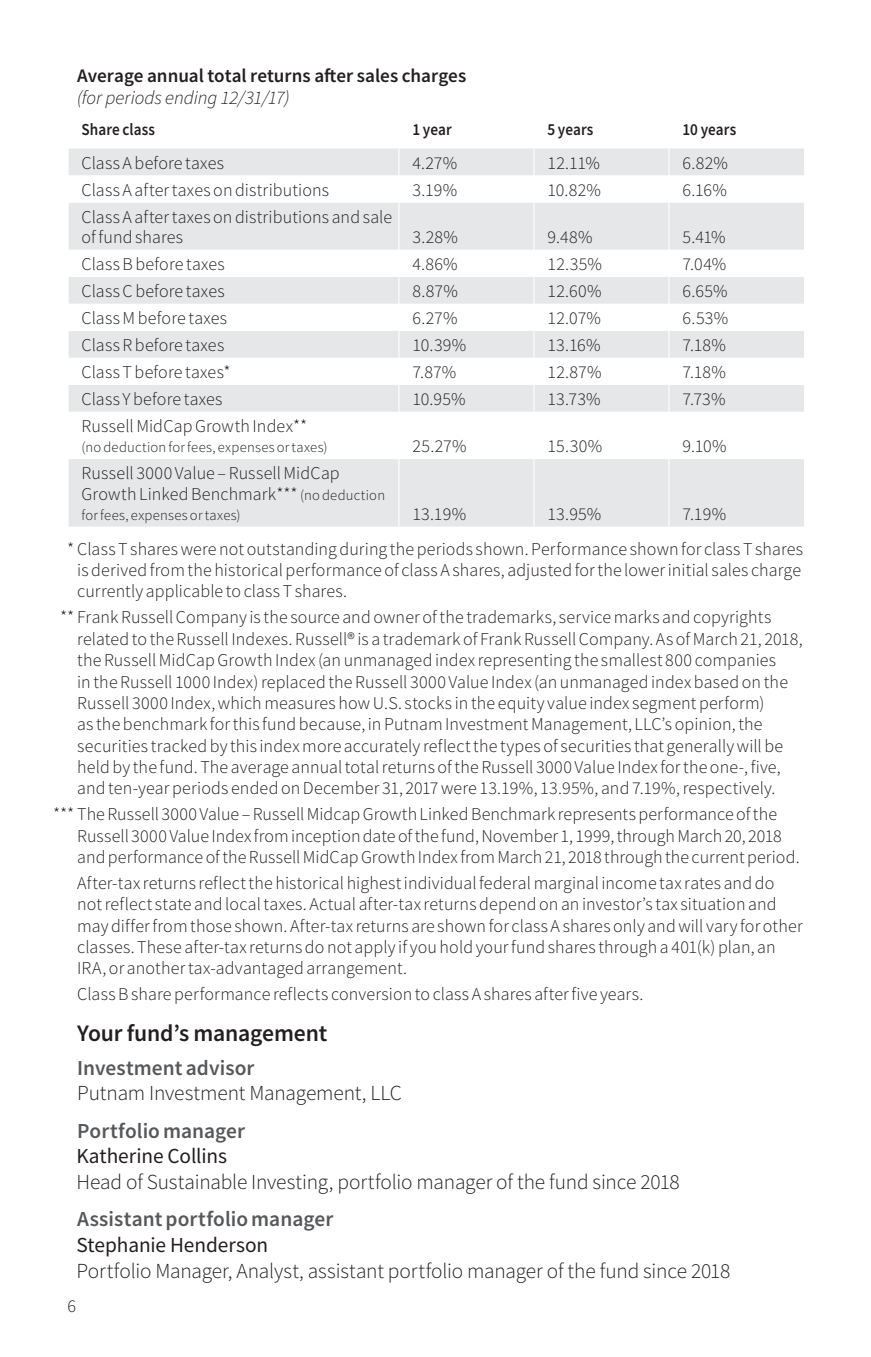
<style>
.page{position:relative;width:871px;height:1357px;background:#fff}
.page>*{position:absolute;margin:0;border:0;box-sizing:border-box;transform-origin:0 0}
.SubHead_1{font:600 23.62px "Source Sans Pro";letter-spacing:-.01em;color:#231f20}
.PortMgr{font:300 21.38px/25.9px "Source Sans Pro";letter-spacing:-.01em;color:#231f20}
.SubHead_2{font:600 21.38px "Source Sans Pro";letter-spacing:.005em;color:#57585a}
.Text{font:300 21.38px "Source Sans Pro";letter-spacing:-.01em;color:#231f20}
.SubHead_3{font:600 19.12px/22.5px "Source Sans Pro";color:#231f20}
.Foot_symbol2{font:300 18px/21.4px "Source Sans Pro";letter-spacing:.005em;color:#231f20}
.Table_Left{font:300 18px/20.2px "Source Sans Pro";letter-spacing:.01em;color:#231f20}
.Foot_no_symbol{font:300 18px/21.4px "Source Sans Pro";letter-spacing:.01em;color:#231f20}
.Table_ColHd_Left{font:600 16.88px "Source Sans Pro";letter-spacing:.005em;color:#231f20;scale:.9 1}
.Table_Left-2{font:300 14.62px "Source Sans Pro";letter-spacing:.02em;color:#231f20}
.s1{font-weight:300;font-style:italic}
.s2{font-size:14.62px}
.s3{font-weight:400}
</style>
<div class="page">
<div style="left:69px;top:148px;width:735px;height:378px;background:#e6e7e9"></div>
<svg style="left:69px;top:176px;width:735px;height:283px"></svg>
<svg style="left:398px;top:148px;width:1px;height:54px"></svg>
<svg style="left:533px;top:148px;width:1px;height:54px"></svg>
<svg style="left:668px;top:148px;width:1px;height:54px"></svg>
<hr style="left:398px;top:202px;width:1px;height:48px;background:#fff">
<hr style="left:533px;top:202px;width:1px;height:48px;background:#fff">
<hr style="left:668px;top:202px;width:1px;height:48px;background:#fff">
<svg style="left:398px;top:250px;width:1px;height:162px"></svg>
<svg style="left:533px;top:250px;width:1px;height:162px"></svg>
<svg style="left:668px;top:250px;width:1px;height:162px"></svg>
<hr style="left:398px;top:412px;width:1px;height:47px;background:#fff">
<hr style="left:398px;top:459px;width:1px;height:67px;background:#fff">
<hr style="left:533px;top:412px;width:1px;height:47px;background:#fff">
<hr style="left:533px;top:459px;width:1px;height:67px;background:#fff">
<hr style="left:668px;top:412px;width:1px;height:47px;background:#fff">
<hr style="left:668px;top:459px;width:1px;height:67px;background:#fff">
<p class="SubHead_3" style="left:77px;top:64px;width:390px">Average annual total returns after sales charges <span class="s1">(for periods ending 12/31/17)</span></p>
<p class="Table_ColHd_Left" style="left:82px;top:118px;width:83px">Share class</p>
<p class="Table_ColHd_Left" style="left:412px;top:118px;width:45px">1 year</p>
<p class="Table_ColHd_Left" style="left:547px;top:118px;width:53px">5 years</p>
<p class="Table_ColHd_Left" style="left:682px;top:118px;width:61px">10 years</p>
<p class="Table_Left" style="left:82px;top:153px;width:144px">Class A before taxes</p>
<p class="Table_Left" style="left:412px;top:153px;width:46px">4.27%</p>
<p class="Table_Left" style="left:547px;top:153px;width:54px">12.11%</p>
<p class="Table_Left" style="left:682px;top:153px;width:47px">6.82%</p>
<p class="Table_Left" style="left:82px;top:180px;width:249px">Class A after taxes on distributions</p>
<p class="Table_Left" style="left:412px;top:180px;width:47px">3.19%</p>
<p class="Table_Left" style="left:547px;top:180px;width:55px">10.82%</p>
<p class="Table_Left" style="left:682px;top:180px;width:46px">6.16%</p>
<p class="Table_Left" style="left:82px;top:207px;width:312px">Class A after taxes on distributions and sale of fund shares</p>
<p class="Table_Left" style="left:412px;top:227px;width:47px">3.28%</p>
<p class="Table_Left" style="left:547px;top:227px;width:47px">9.48%</p>
<p class="Table_Left" style="left:682px;top:227px;width:45px">5.41%</p>
<p class="Table_Left" style="left:82px;top:254px;width:145px">Class B before taxes</p>
<p class="Table_Left" style="left:412px;top:254px;width:47px">4.86%</p>
<p class="Table_Left" style="left:547px;top:254px;width:56px">12.35%</p>
<p class="Table_Left" style="left:682px;top:254px;width:45px">7.04%</p>
<p class="Table_Left" style="left:82px;top:281px;width:145px">Class C before taxes</p>
<p class="Table_Left" style="left:412px;top:281px;width:47px">8.87%</p>
<p class="Table_Left" style="left:547px;top:281px;width:56px">12.60%</p>
<p class="Table_Left" style="left:682px;top:281px;width:47px">6.65%</p>
<p class="Table_Left" style="left:82px;top:308px;width:147px">Class M before taxes</p>
<p class="Table_Left" style="left:412px;top:308px;width:47px">6.27%</p>
<p class="Table_Left" style="left:547px;top:308px;width:55px">12.07%</p>
<p class="Table_Left" style="left:682px;top:308px;width:47px">6.53%</p>
<p class="Table_Left" style="left:82px;top:335px;width:144px">Class R before taxes</p>
<p class="Table_Left" style="left:412px;top:335px;width:55px">10.39%</p>
<p class="Table_Left" style="left:547px;top:335px;width:55px">13.16%</p>
<p class="Table_Left" style="left:682px;top:335px;width:45px">7.18%</p>
<p class="Table_Left" style="left:82px;top:362px;width:151px">Class T before taxes*</p>
<p class="Table_Left" style="left:412px;top:362px;width:45px">7.87%</p>
<p class="Table_Left" style="left:547px;top:362px;width:56px">12.87%</p>
<p class="Table_Left" style="left:682px;top:362px;width:45px">7.18%</p>
<p class="Table_Left" style="left:82px;top:389px;width:142px">Class Y before taxes</p>
<p class="Table_Left" style="left:412px;top:389px;width:55px">10.95%</p>
<p class="Table_Left" style="left:547px;top:389px;width:55px">13.73%</p>
<p class="Table_Left" style="left:682px;top:389px;width:45px">7.73%</p>
<p class="Table_Left" style="left:82px;top:416px;width:227px">Russell MidCap Growth Index**</p>
<p class="Table_Left-2" style="left:82px;top:438px;width:247px">(no deduction for fees, expenses or taxes)</p>
<p class="Table_Left" style="left:412px;top:436px;width:56px">25.27%</p>
<p class="Table_Left" style="left:547px;top:436px;width:56px">15.30%</p>
<p class="Table_Left" style="left:682px;top:436px;width:46px">9.10%</p>
<p class="Table_Left" style="left:82px;top:463px;width:305px">Russell 3000 Value – Russell MidCap<br>Growth Linked Benchmark*** <span class="s2">(no deduction</span></p>
<p class="Table_Left-2" style="left:82px;top:506px;width:161px">for fees, expenses or taxes)</p>
<p class="Table_Left" style="left:412px;top:504px;width:55px">13.19%</p>
<p class="Table_Left" style="left:547px;top:504px;width:55px">13.95%</p>
<p class="Table_Left" style="left:682px;top:504px;width:45px">7.19%</p>
<p class="Foot_symbol2" style="left:77px;top:538px;width:727px;text-align:justify;text-indent:-10px">* Class T shares were not outstanding during the periods shown. Performance shown for class T shares is derived from the historical performance of class A shares, adjusted for the lower initial sales charge currently applicable to class T shares.</p>
<p class="Foot_symbol2" style="left:77px;top:607px;width:727px;text-indent:-17px">** Frank Russell Company is the source and owner of the trademarks, service marks and copyrights related to the Russell Indexes. Russell® is a trademark of Frank Russell Company. As of March 21, 2018, the Russell MidCap Growth Index (an unmanaged index representing the smallest 800 companies<br>in the Russell 1000 Index) replaced the Russell 3000 Value Index (an unmanaged index based on the Russell 3000 Index, which measures how U.S. stocks in the equity value index segment perform)<br>as the benchmark for this fund because, in Putnam Investment Management, LLC’s opinion, the securities tracked by this index more accurately reflect the types of securities that generally will be held by the fund. The average annual total returns of the Russell 3000 Value Index for the one-, five, and ten-year periods ended on December 31, 2017 were 13.19%, 13.95%, and 7.19%, respectively.</p>
<p class="Foot_symbol2" style="left:77px;top:803px;width:724px;text-indent:-24px">*** The Russell 3000 Value – Russell Midcap Growth Linked Benchmark represents performance of the<br>Russell 3000 Value Index from inception date of the fund, November 1, 1999, through March 20, 2018 and performance of the Russell MidCap Growth Index from March 21, 2018 through the current period.</p>
<p class="Foot_no_symbol" style="left:77px;top:872px;width:727px">After-tax returns reflect the historical highest individual federal marginal income tax rates and do not reflect state and local taxes. Actual after-tax returns depend on an investor’s tax situation and may differ from those shown. After-tax returns are shown for class A shares only and will vary for other classes. These after-tax returns do not apply if you hold your fund shares through a 401(k) plan, an IRA, or another tax-advantaged arrangement.</p>
<p class="Foot_no_symbol" style="left:77px;top:983px;width:568px">Class B share performance reflects conversion to class A shares after five years.</p>
<p class="SubHead_1" style="left:77px;top:1017px;width:251px">Your fund’s management</p>
<p class="SubHead_2" style="left:77px;top:1053px;width:179px">Investment advisor</p>
<p class="Text" style="left:77px;top:1080px;width:326px">Putnam Investment Management, LLC</p>
<p class="SubHead_2" style="left:77px;top:1116px;width:169px">Portfolio manager</p>
<p class="PortMgr" style="left:76px;top:1143px;width:605px"><span class="s3">Katherine Collins<br></span>Head of Sustainable Investing, portfolio manager of the fund since 2018</p>
<p class="SubHead_2" style="left:77px;top:1205px;width:258px">Assistant portfolio manager</p>
<p class="PortMgr" style="left:76px;top:1232px;width:655px"><span class="s3">Stephanie Henderson<br></span>Portfolio Manager, Analyst, assistant portfolio manager of the fund since 2018</p>
<p class="Foot_symbol2" style="left:68px;top:1295px;width:10px">6</p>
</div>
